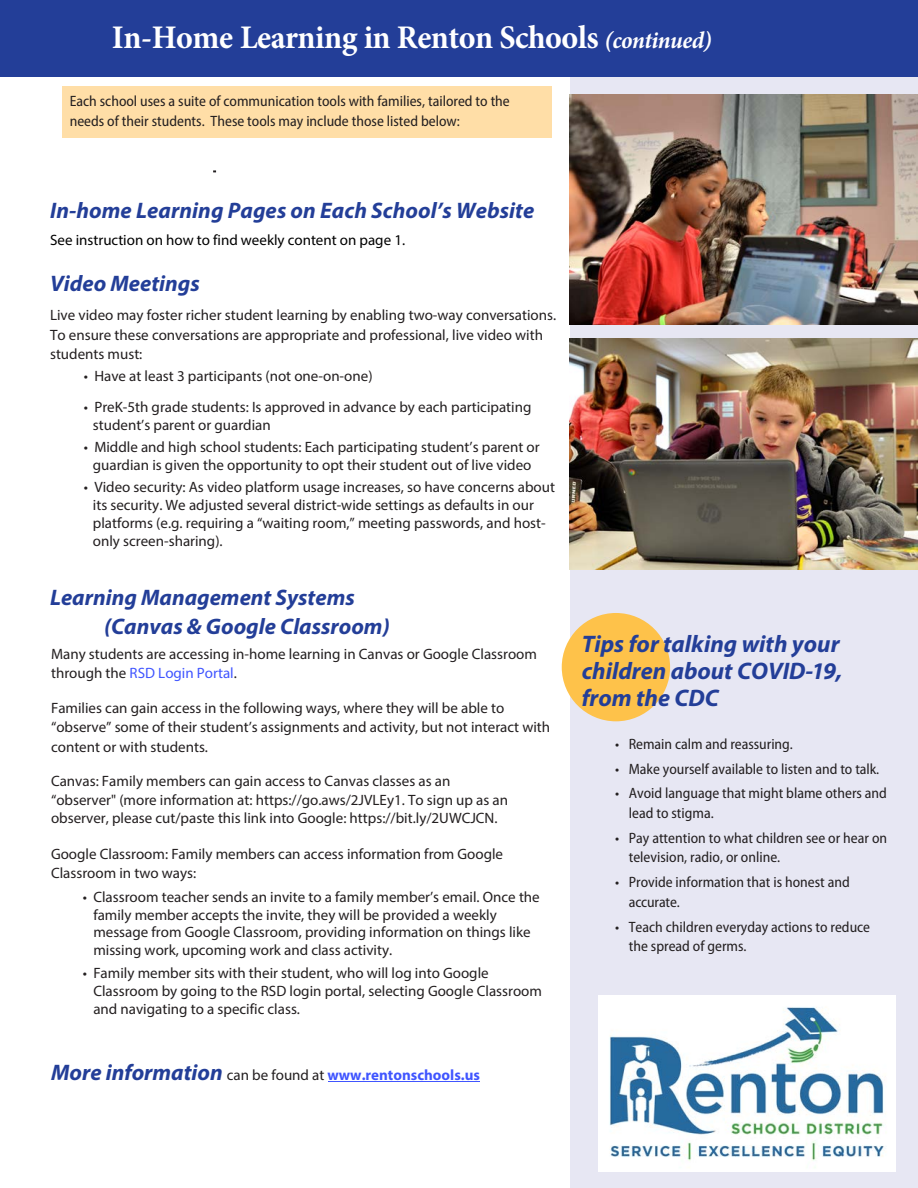
<style>
.page{position:relative;width:918px;height:1188px;background:#fff}
.page>*{position:absolute;margin:0;border:0;box-sizing:border-box;transform-origin:0 0}
.header1{font:700 33px "Minion Pro";letter-spacing:-.015em;color:#fff}
.header1-2{font:italic 700 24px/27px "Myriad Pro";color:#233e98}
.header1-3{font:italic 700 22.5px/29.2px "Myriad Pro";color:#233e98}
.header1-4{font:15px/19.5px "Myriad Pro";color:#231f20}
.header1-5{font:semi-condensed 15px/19.5px "Myriad Pro";color:#231f20}
.header1-6{font:700 15px "Myriad Pro";color:#4055ff}
.header1-7{font:15px "Myriad Pro";color:#000}
.s1{font-style:italic;font-size:24px}
.s2{color:#4055ff}
.s3{font-style:italic;font-size:22.5px;color:#233e98}
.s4{font-weight:400;color:#231f20}
</style>
<div class="page">
<div style="left:570px;top:76px;width:348px;height:1112px;background:#e7e7f3"></div>
<img style="left:570px;top:94px;width:348px;height:231px">
<div style="left:0;top:0;width:918px;height:76px;background:#233e98"></div>
<div style="left:562px;top:613px;width:108px;height:108px;background:#fec24a;border-radius:50%"></div>
<div style="left:62px;top:86px;width:489px;height:51px;background:#ffdea7"></div>
<img style="left:598px;top:995px;width:297px;height:176px">
<img style="left:569px;top:338px;width:349px;height:231px">
<hr style="left:328px;top:1081px;width:152px;height:1px;background:#4055ff">
<p class="header1" style="left:112px;top:14px;width:601px">In-Home Learning in Renton Schools <span class="s1">(continued)</span></p>
<p class="header1-5" style="left:70px;top:91px;width:442px">Each school uses a suite of communication tools with families, tailored to the needs of their students. These tools may include those listed below:</p>
<p class="header1-3" style="left:50px;top:196px;width:486px">In-home Learning Pages on Each School’s Website</p>
<p class="header1-7" style="left:50px;top:230px;width:356px">See instruction on how to find weekly content on page 1.</p>
<p class="header1-3" style="left:50px;top:268px;width:151px">Video Meetings</p>
<p class="header1-4" style="left:50px;top:305px;width:508px">Live video may foster richer student learning by enabling two-way conversations.<br>To ensure these conversations are appropriate and professional, live video with students must:</p>
<p class="header1-4" style="left:84px;top:366px;width:290px">• Have at least 3 participants (not one-on-one)</p>
<p class="header1-4" style="left:93px;top:398px;width:440px;line-height:17.4px;text-indent:-9px">• PreK-5th grade students: Is approved in advance by each participating student’s parent or guardian</p>
<p class="header1-4" style="left:84px;top:438px;width:457px;line-height:17.7px;text-align:center">• Middle and high school students: Each participating student’s parent or guardian is given the opportunity to opt their student out of live video</p>
<p class="header1-4" style="left:93px;top:478px;width:464px;line-height:17.9px;text-indent:-9px">• Video security: As video platform usage increases, so have concerns about its security. We adjusted several district-wide settings as defaults in our platforms (e.g. requiring a “waiting room,” meeting passwords, and host&shy;only screen-sharing).</p>
<p class="header1-3" style="left:104px;top:582px;width:287px;text-indent:-54px">Learning Management Systems (Canvas &amp; Google Classroom)</p>
<p class="header1-4" style="left:51px;top:644px;width:487px">Many students are accessing in-home learning in Canvas or Google Classroom through the <span class="s2">RSD Login Portal</span>.</p>
<p class="header1-4" style="left:51px;top:698px;width:501px">Families can gain access in the following ways, where they will be able to “observe” some of their student’s assignments and activity, but not interact with content or with students.</p>
<p class="header1-4" style="left:51px;top:772px;width:459px;line-height:18.6px">Canvas: Family members can gain access to Canvas classes as an “observer" (more information at: https://go.aws/2JVLEy1. To sign up as an observer, please cut/paste this link into Google: https://bit.ly/2UWCJCN.</p>
<p class="header1-4" style="left:51px;top:843px;width:454px">Google Classroom: Family members can access information from Google<br>Classroom in two ways:</p>
<p class="header1-4" style="left:93px;top:888px;width:448px;line-height:17.9px;text-indent:-11px">• Classroom teacher sends an invite to a family member’s email. Once the family member accepts the invite, they will be provided a weekly message from Google Classroom, providing information on things like missing work, upcoming work and class activity.</p>
<p class="header1-4" style="left:93px;top:964px;width:450px;line-height:17.7px;text-indent:-11px">• Family member sits with their student, who will log into Google<br>Classroom by going to the RSD login portal, selecting Google Classroom and navigating to a specific class.</p>
<p class="header1-6" style="left:51px;top:1065px;width:431px"><span class="s3">More information</span> <span class="s4">can be found at</span> www.rentonschools.us</p>
<p class="header1-2" style="left:582px;top:629px;width:262px">Tips for talking with your children about COVID-19, from the CDC</p>
<p class="header1-5" style="left:615px;top:734px;width:179px">• Remain calm and reassuring.</p>
<p class="header1-5" style="left:615px;top:759px;width:266px">• Make yourself available to listen and to talk.</p>
<p class="header1-5" style="left:629px;top:784px;width:260px;text-indent:-14px">• Avoid language that might blame others and lead to stigma.</p>
<p class="header1-5" style="left:629px;top:828px;width:260px;text-indent:-14px">• Pay attention to what children see or hear on television, radio, or online.</p>
<p class="header1-5" style="left:629px;top:872px;width:223px;text-indent:-14px">• Provide information that is honest and accurate.</p>
<p class="header1-5" style="left:629px;top:917px;width:243px;text-indent:-14px">• Teach children everyday actions to reduce the spread of germs.</p>
</div>
